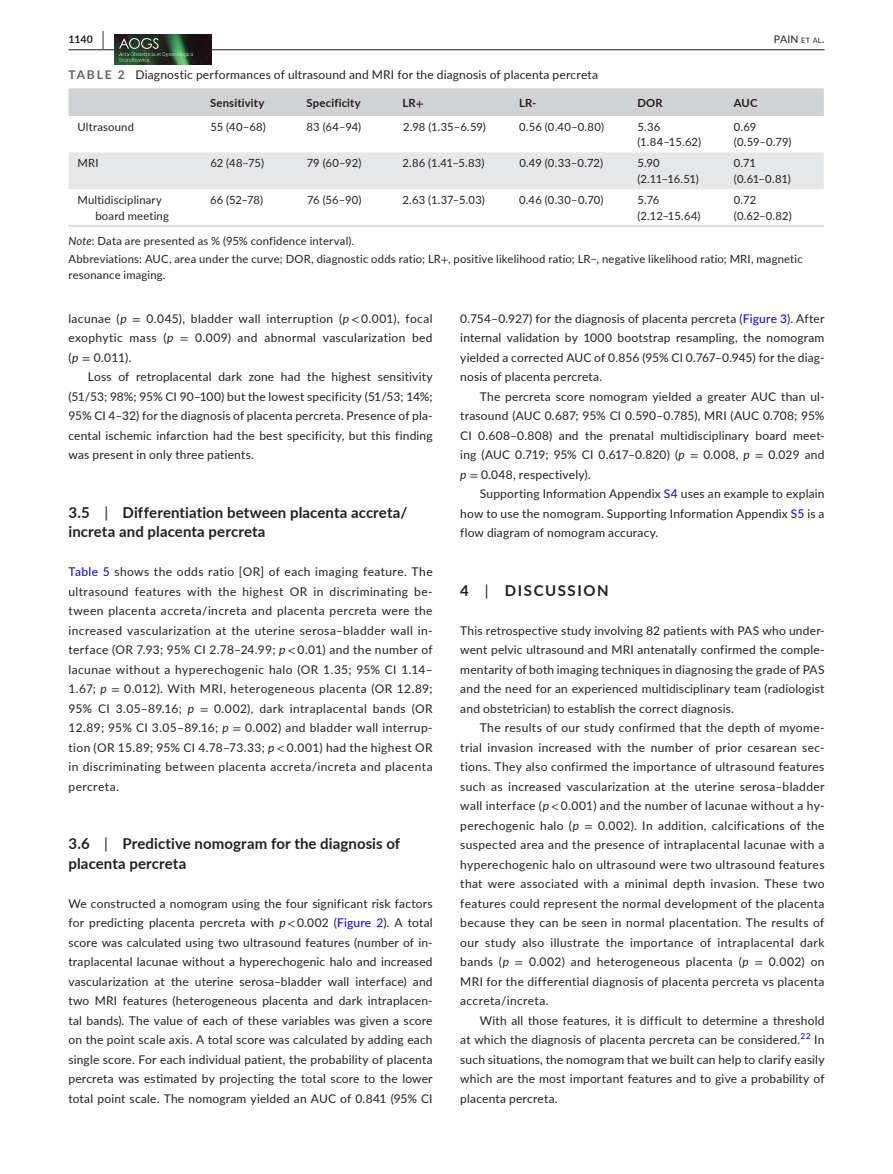
<style>
.page{position:relative;width:893px;height:1174px;background:#fff}
.page>*{position:absolute;margin:0;border:0;box-sizing:border-box;transform-origin:0 0}
.t1{font:700 15px/19.5px "Lato";letter-spacing:.01em;color:#231f20}
.t2{font:700 15px "Lato";letter-spacing:.11em;color:#231f20}
.t3{font:12px/19.5px "Lato";letter-spacing:.015em;color:#231f20;text-align:justify}
.t4{font:11.25px/15.8px "Lato";letter-spacing:.015em;color:#231f20}
.t5{font:700 11.25px "Lato";letter-spacing:.015em;color:#231f20}
.t6{font:10.5px "Lato";color:#231f20}
.t7{font:700 10.5px "Lato";color:#231f20}
.s1{font-size:19.5px}
.s2{font-size:7.35px}
.s3{font-weight:700;color:#636366}
.s4{font-family:"STIX"}
.s5{font-style:italic}
.s6{font-weight:400}
.s7{color:#00f}
</style>
<div class="page">
<hr style="left:68px;top:49px;width:756px;height:1px;background:#231f20">
<img style="left:114px;top:35px;width:97px;height:30px">
<svg style="left:119px;top:38px;width:74px;height:24px;background:#3f5943"></svg>
<div style="left:68px;top:88px;width:756px;height:28px;background:#d1d2d4"></div>
<div style="left:68px;top:152px;width:756px;height:37px;background:#e6e7e9"></div>
<hr style="left:68px;top:225px;width:133px;height:2px;background:#d1d2d4">
<hr style="left:201px;top:225px;width:97px;height:2px;background:#d1d2d4">
<hr style="left:298px;top:225px;width:95px;height:2px;background:#d1d2d4">
<hr style="left:393px;top:225px;width:117px;height:2px;background:#d1d2d4">
<hr style="left:510px;top:225px;width:118px;height:2px;background:#d1d2d4">
<hr style="left:628px;top:225px;width:97px;height:2px;background:#d1d2d4">
<hr style="left:725px;top:225px;width:99px;height:2px;background:#d1d2d4">
<p class="t7" style="left:68px;top:31px;width:37px">1140 <span class="s1">|</span></p>
<p class="t6" style="left:774px;top:31px;width:52px">PAIN <span class="s2">et al</span>.</p>
<p class="t3" style="left:68px;top:64px;width:531px"><span class="s3">TABLE 2</span> Diagnostic performances of ultrasound and MRI for the diagnosis of placenta percreta</p>
<p class="t5" style="left:210px;top:94px;width:56px">Sensitivity</p>
<p class="t5" style="left:307px;top:94px;width:56px">Specificity</p>
<p class="t5" style="left:402px;top:94px;width:23px">LR<span class="s4">+</span></p>
<p class="t5" style="left:519px;top:94px;width:19px">LR-</p>
<p class="t5" style="left:637px;top:94px;width:27px">DOR</p>
<p class="t5" style="left:734px;top:94px;width:25px">AUC</p>
<p class="t4" style="left:77px;top:118px;width:58px">Ultrasound</p>
<p class="t4" style="left:210px;top:118px;width:57px">55 (40–68)</p>
<p class="t4" style="left:307px;top:118px;width:56px">83 (64–94)</p>
<p class="t4" style="left:403px;top:118px;width:84px">2.98 (1.35–6.59)</p>
<p class="t4" style="left:519px;top:118px;width:87px">0.56 (0.40–0.80)</p>
<p class="t4" style="left:637px;top:118px;width:65px">5.36 (1.84–15.62)</p>
<p class="t4" style="left:734px;top:118px;width:59px">0.69 (0.59–0.79)</p>
<p class="t4" style="left:77px;top:155px;width:23px">MRI</p>
<p class="t4" style="left:210px;top:155px;width:55px">62 (48–75)</p>
<p class="t4" style="left:307px;top:155px;width:56px">79 (60–92)</p>
<p class="t4" style="left:402px;top:155px;width:84px">2.86 (1.41–5.83)</p>
<p class="t4" style="left:519px;top:155px;width:85px">0.49 (0.33–0.72)</p>
<p class="t4" style="left:637px;top:155px;width:63px">5.90 (2.11–16.51)</p>
<p class="t4" style="left:734px;top:155px;width:59px">0.71 (0.61–0.81)</p>
<p class="t4" style="left:95px;top:192px;width:75px;text-indent:-18px">Multidisciplinary board meeting</p>
<p class="t4" style="left:210px;top:192px;width:55px">66 (52–78)</p>
<p class="t4" style="left:307px;top:192px;width:56px">76 (56–90)</p>
<p class="t4" style="left:402px;top:192px;width:84px">2.63 (1.37–5.03)</p>
<p class="t4" style="left:519px;top:192px;width:86px">0.46 (0.30–0.70)</p>
<p class="t4" style="left:637px;top:192px;width:65px">5.76 (2.12–15.64)</p>
<p class="t4" style="left:734px;top:192px;width:59px">0.72 (0.62–0.82)</p>
<p class="t4" style="left:68px;top:231px;width:736px;line-height:18px"><span class="s5">Note</span>: Data are presented as % (95% confidence interval).<br>Abbreviations: AUC, area under the curve; DOR, diagnostic odds ratio; LR<span class="s4">+</span>, positive likelihood ratio; LR−, negative likelihood ratio; MRI, magnetic</p>
<p class="t4" style="left:68px;top:266px;width:99px">resonance imaging.</p>
<p class="t3" style="left:68px;top:308px;width:366px">lacunae (<span class="s5">p</span> <span class="s4">=</span> 0.045), bladder wall interruption (<span class="s5">p</span><span class="s4">&lt;</span> 0.001), focal exophytic mass (<span class="s5">p</span> <span class="s4">=</span> 0.009) and abnormal vascularization bed (<span class="s5">p</span> <span class="s4">=</span> 0.011).</p>
<p class="t3" style="left:68px;top:366px;width:366px;text-indent:20px">Loss of retroplacental dark zone had the highest sensitivity (51/53; 98%; 95% CI 90–100) but the lowest specificity (51/53; 14%; 95% CI 4–32) for the diagnosis of placenta percreta. Presence of pla&shy;cental ischemic infarction had the best specificity, but this finding was present in only three patients.</p>
<p class="t1" style="left:68px;top:502px;width:340px">3.5 <span class="s6">|</span> Differentiation between placenta accreta/ increta and placenta percreta</p>
<p class="t3" style="left:68px;top:561px;width:366px"><span class="s7">Table 5</span> shows the odds ratio [OR] of each imaging feature. The ultrasound features with the highest OR in discriminating be&shy;tween placenta accreta/increta and placenta percreta were the increased vascularization at the uterine serosa–bladder wall in&shy;terface (OR 7.93; 95% CI 2.78–24.99; <span class="s5">p</span><span class="s4">&lt;</span> 0.01) and the number of lacunae without a hyperechogenic halo (OR 1.35; 95% CI 1.14– 1.67; <span class="s5">p</span> <span class="s4">=</span> 0.012). With MRI, heterogeneous placenta (OR 12.89; 95% CI 3.05–89.16; <span class="s5">p</span> <span class="s4">=</span> 0.002), dark intraplacental bands (OR 12.89; 95% CI 3.05–89.16; <span class="s5">p</span> <span class="s4">=</span> 0.002) and bladder wall interrup&shy;tion (OR 15.89; 95% CI 4.78–73.33; <span class="s5">p</span><span class="s4">&lt;</span> 0.001) had the highest OR in discriminating between placenta accreta/increta and placenta percreta.</p>
<p class="t1" style="left:68px;top:833px;width:333px">3.6 <span class="s6">|</span> Predictive nomogram for the diagnosis of placenta percreta</p>
<p class="t3" style="left:68px;top:893px;width:366px">We constructed a nomogram using the four significant risk factors for predicting placenta percreta with <span class="s5">p</span><span class="s4">&lt;</span> 0.002 (<span class="s7">Figure 2</span>). A total score was calculated using two ultrasound features (number of in&shy;traplacental lacunae without a hyperechogenic halo and increased vascularization at the uterine serosa–bladder wall interface) and two MRI features (heterogeneous placenta and dark intraplacen&shy;tal bands). The value of each of these variables was given a score on the point scale axis. A total score was calculated by adding each single score. For each individual patient, the probability of placenta percreta was estimated by projecting the total score to the lower total point scale. The nomogram yielded an AUC of 0.841 (95% CI</p>
<p class="t3" style="left:460px;top:308px;width:366px">0.754–0.927) for the diagnosis of placenta percreta (<span class="s7">Figure 3</span>). After internal validation by 1000 bootstrap resampling, the nomogram yielded a corrected AUC of 0.856 (95% CI 0.767–0.945) for the diag&shy;nosis of placenta percreta.</p>
<p class="t3" style="left:460px;top:386px;width:366px;text-indent:20px">The percreta score nomogram yielded a greater AUC than ul&shy;trasound (AUC 0.687; 95% CI 0.590–0.785), MRI (AUC 0.708; 95% CI 0.608–0.808) and the prenatal multidisciplinary board meet&shy;ing (AUC 0.719; 95% CI 0.617–0.820) (<span class="s5">p</span> <span class="s4">=</span> 0.008, <span class="s5">p</span> <span class="s4">=</span> 0.029 and <span class="s5">p</span> <span class="s4">=</span> 0.048, respectively).</p>
<p class="t3" style="left:460px;top:483px;width:366px;text-indent:19px">Supporting Information Appendix <span class="s7">S4</span> uses an example to explain how to use the nomogram. Supporting Information Appendix <span class="s7">S5</span> is a flow diagram of nomogram accuracy.</p>
<p class="t2" style="left:460px;top:579px;width:150px">4 <span class="s6">|</span> DISCUSSION</p>
<p class="t3" style="left:460px;top:620px;width:366px">This retrospective study involving 82 patients with PAS who under&shy;went pelvic ultrasound and MRI antenatally confirmed the comple&shy;mentarity of both imaging techniques in diagnosing the grade of PAS and the need for an experienced multidisciplinary team (radiologist and obstetrician) to establish the correct diagnosis.</p>
<p class="t3" style="left:460px;top:717px;width:366px;text-indent:20px">The results of our study confirmed that the depth of myome&shy;trial invasion increased with the number of prior cesarean sec&shy;tions. They also confirmed the importance of ultrasound features such as increased vascularization at the uterine serosa–bladder wall interface (<span class="s5">p</span><span class="s4">&lt;</span> 0.001) and the number of lacunae without a hy&shy;perechogenic halo (<span class="s5">p</span> <span class="s4">=</span> 0.002). In addition, calcifications of the suspected area and the presence of intraplacental lacunae with a hyperechogenic halo on ultrasound were two ultrasound features that were associated with a minimal depth invasion. These two features could represent the normal development of the placenta because they can be seen in normal placentation. The results of our study also illustrate the importance of intraplacental dark bands (<span class="s5">p</span> <span class="s4">=</span> 0.002) and heterogeneous placenta (<span class="s5">p</span> <span class="s4">=</span> 0.002) on MRI for the differential diagnosis of placenta percreta vs placenta accreta/increta.</p>
<p class="t3" style="left:460px;top:1010px;width:366px;text-indent:20px">With all those features, it is difficult to determine a threshold at which the diagnosis of placenta percreta can be considered.<sup>22</sup> In such situations, the nomogram that we built can help to clarify easily which are the most important features and to give a probability of placenta percreta.</p>
</div>
